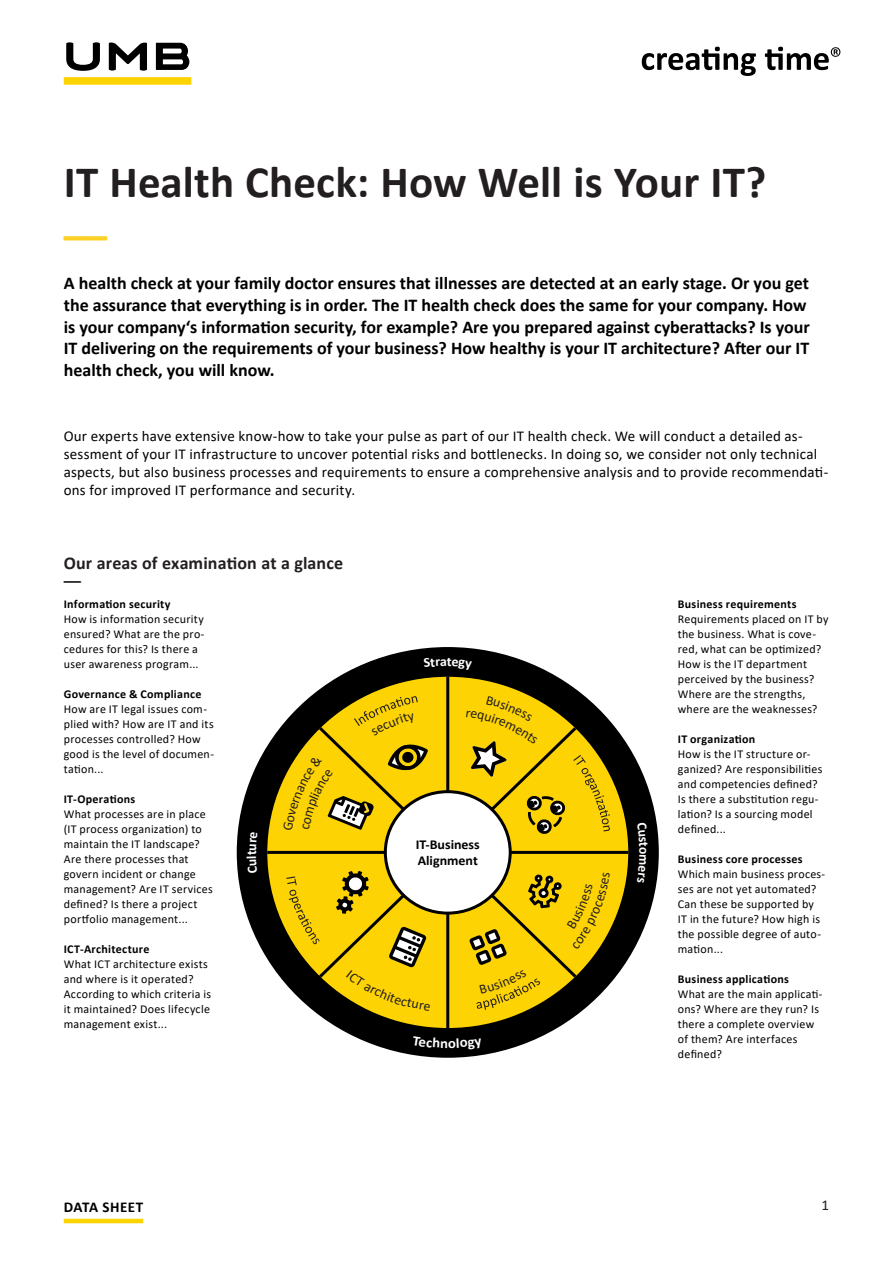
<style>
.page{position:relative;width:893px;height:1263px;background:#fff}
.page>*{position:absolute;margin:0;border:0;box-sizing:border-box;transform-origin:0 0}
.t1{font:700 45px "Calibri";letter-spacing:.005em;color:#231f20}
.t2{font:700 45px "Calibri";color:#fcd125}
.t3{font:700 18px/21.6px "Calibri";color:#000}
.t4{font:700 18px/18px "Calibri";letter-spacing:.005em;color:#231f20}
.t5{font:15px/18px "Calibri";letter-spacing:.015em;color:#000}
.t6{font:700 15px "Calibri";letter-spacing:.03em;color:#000}
.t7{font:15px "Calibri";color:#231f20}
.t8{font:700 13.95px "Calibri";color:#fff}
.t9{font:700 13.65px/16.4px "Calibri";color:#000}
.t10{font:700 13.65px "Calibri";color:#fff}
.t11{font:12px/15px "Calibri";letter-spacing:.02em;color:#000}
.t12{font:700 12px "Calibri";letter-spacing:.025em;color:#000}
</style>
<div class="page">
<hr style="left:64px;top:1219px;width:79px;height:4px;background:#fed304">
<div style="left:64px;top:77px;width:127px;height:8px;background:#fed304"></div>
<svg style="left:66px;top:42px;width:34px;height:29px"></svg>
<svg style="left:109px;top:42px;width:38px;height:29px"></svg>
<svg style="left:156px;top:43px;width:33px;height:27px"></svg>
<svg style="left:642px;top:47px;width:114px;height:29px"></svg>
<svg style="left:765px;top:47px;width:75px;height:23px"></svg>
<div style="left:237px;top:647px;width:422px;height:411px;background:#000;border-radius:50%"></div>
<svg style="left:264px;top:674px;width:367px;height:357px"></svg>
<svg style="left:388px;top:742px;width:40px;height:31px"></svg>
<svg style="left:526px;top:795px;width:40px;height:40px"></svg>
<svg style="left:336px;top:871px;width:33px;height:43px"></svg>
<div style="left:385px;top:792px;width:125px;height:121px;background:#fff;border-radius:50%"></div>
<div style="left:384px;top:790px;width:128px;height:124px;border:3px solid #000003;border-radius:50%"></div>
<svg style="left:346px;top:926px;width:84px;height:85px;background:#e1bd11"></svg>
<svg style="left:283px;top:755px;width:91px;height:76px;background:#e0bc12"></svg>
<svg style="left:469px;top:872px;width:141px;height:138px"></svg>
<svg style="left:466px;top:695px;width:72px;height:82px;background:#e9c40e"></svg>
<svg style="left:354px;top:696px;width:64px;height:39px;background:#ebc305"></svg>
<h1 class="t1" style="left:64px;top:151px;width:704px">IT Health Check: How Well is Your IT?</h1>
<h1 class="t2" style="left:64px;top:205px;width:45px">––</h1>
<p class="t3" style="left:64px;top:272px;width:748px">A health check at your family doctor ensures that illnesses are detected at an early stage. Or you get the assurance that everything is in order. The IT health check does the same for your company. How is your company‘s information security, for example? Are you prepared against cyberattacks? Is your IT delivering on the requirements of your business? How healthy is your IT architecture? After our IT health check, you will know.</p>
<p class="t5" style="left:64px;top:426px;width:766px">Our experts have extensive know-how to take your pulse as part of our IT health check. We will conduct a detailed as&shy;sessment of your IT infrastructure to uncover potential risks and bottlenecks. In doing so, we consider not only technical aspects, but also business processes and requirements to ensure a comprehensive analysis and to provide recommendati&shy;ons for improved IT performance and security.</p>
<h2 class="t4" style="left:64px;top:554px;width:281px">Our areas of examination at a glance ––</h2>
<p class="t12" style="left:64px;top:596px;width:108px">Information security</p>
<p class="t11" style="left:64px;top:611px;width:142px">How is information security ensured? What are the pro&shy;cedures for this? Is there a user awareness program...</p>
<p class="t12" style="left:64px;top:686px;width:139px">Governance &amp; Compliance</p>
<p class="t11" style="left:64px;top:701px;width:152px">How are IT legal issues com&shy;plied with? How are IT and its processes controlled? How good is the level of documen&shy;tation...</p>
<p class="t12" style="left:64px;top:791px;width:73px">IT-Operations</p>
<p class="t11" style="left:64px;top:806px;width:151px">What processes are in place (IT process organization) to maintain the IT landscape?<br>Are there processes that govern incident or change management? Are IT services defined? Is there a project portfolio management...</p>
<p class="t12" style="left:64px;top:941px;width:87px">ICT-Architecture</p>
<p class="t11" style="left:64px;top:956px;width:149px">What ICT architecture exists and where is it operated?<br>According to which criteria is it maintained? Does lifecycle management exist...</p>
<p class="t10" style="left:447px;top:652px;width:6px">t</p>
<p class="t8" style="left:242px;top:855px;width:6px;rotate:-90deg">t</p>
<p class="t9" style="left:416px;top:836px;width:66px">IT-Business<br>Alignment</p>
<p class="t12" style="left:678px;top:596px;width:120px">Business requirements</p>
<p class="t11" style="left:678px;top:611px;width:152px">Requirements placed on IT by the business. What is cove&shy;red, what can be optimized?<br>How is the IT department perceived by the business?<br>Where are the strengths, where are the weaknesses?</p>
<p class="t12" style="left:678px;top:731px;width:79px">IT organization</p>
<p class="t11" style="left:678px;top:746px;width:146px">How is the IT structure or&shy;ganized? Are responsibilities and competencies defined?<br>Is there a substitution regu&shy;lation? Is a sourcing model defined...</p>
<p class="t12" style="left:678px;top:851px;width:126px">Business core processes</p>
<p class="t11" style="left:678px;top:866px;width:149px">Which main business proces&shy;ses are not yet automated?<br>Can these be supported by<br>IT in the future? How high is the possible degree of auto&shy;mation...</p>
<p class="t12" style="left:678px;top:971px;width:113px">Business applications</p>
<p class="t11" style="left:678px;top:986px;width:146px">What are the main applicati&shy;ons? Where are they run? Is there a complete overview of them? Are interfaces defined?</p>
<p class="t6" style="left:64px;top:1196px;width:81px">DATA SHEET</p>
<p class="t7" style="left:822px;top:1195px;width:9px">1</p>
</div>
